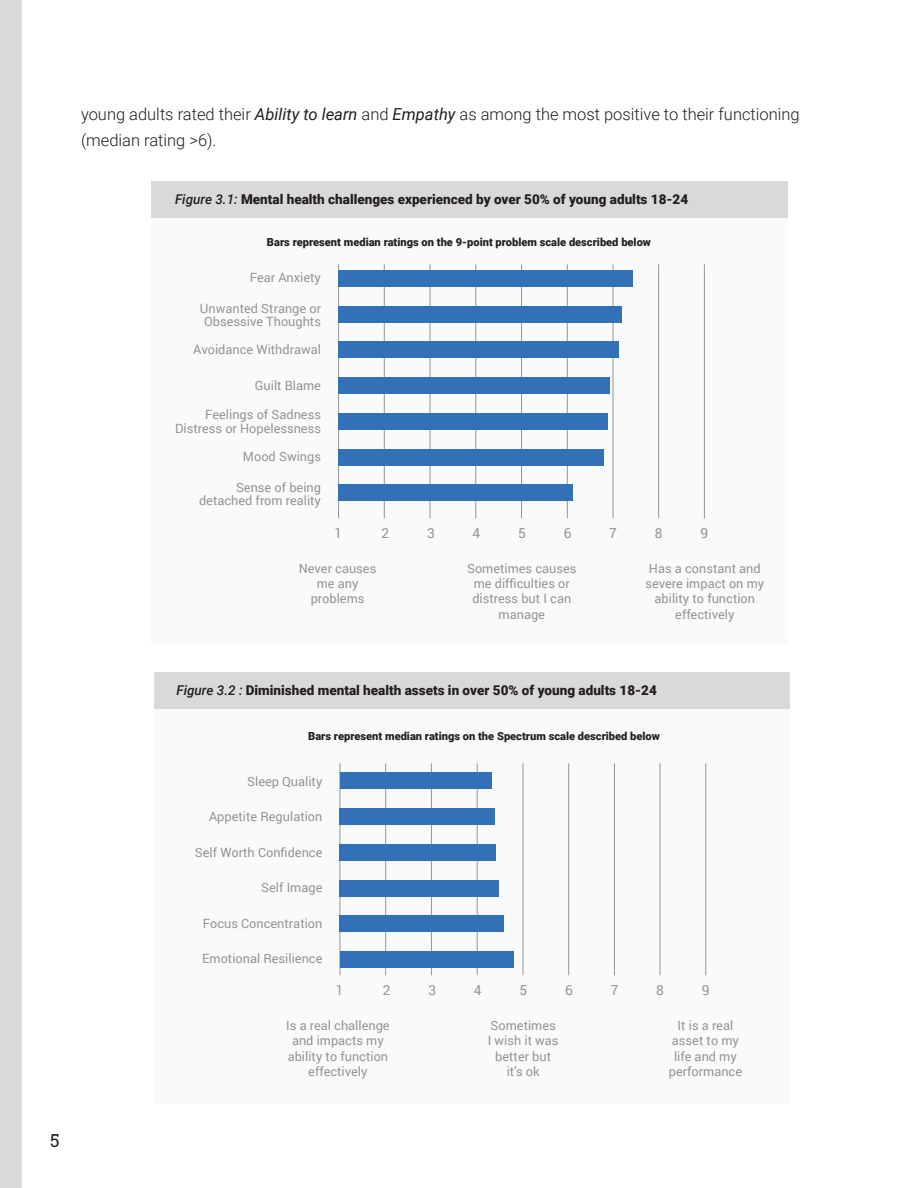
<style>
.page{position:relative;width:918px;height:1188px;background:#fff}
.page>*{position:absolute;margin:0;border:0;box-sizing:border-box;transform-origin:0 0}
.t1{font:18px "Roboto Slab";color:#231f20}
.t2{font:300 16.5px/25.5px "Roboto";color:#231f20}
.t3{font:13.8px "Roboto";color:#939598}
.t4{font:900 13.5px "Roboto";color:#231f20}
.t5{font:12.75px/15.3px "Roboto";color:#939598;text-align:center}
.t6{font:900 11.1px "Roboto";color:#231f20}
.s1{font-weight:400;font-style:italic}
.s2{font-weight:500;font-style:italic}
</style>
<div class="page">
<div style="left:0;top:0;width:22px;height:1188px;background:#dad9d8"></div>
<div style="left:151px;top:211px;width:637px;height:434px;background:#f9fafa"></div>
<div style="left:151px;top:181px;width:637px;height:37px;background:#dad9d8"></div>
<hr style="left:338px;top:264px;width:1px;height:254px;background:#939598">
<hr style="left:384px;top:264px;width:1px;height:254px;background:#939598">
<hr style="left:430px;top:264px;width:1px;height:254px;background:#939598">
<hr style="left:567px;top:264px;width:1px;height:254px;background:#939598">
<hr style="left:658px;top:264px;width:1px;height:254px;background:#939598">
<hr style="left:613px;top:264px;width:1px;height:254px;background:#939598">
<hr style="left:704px;top:264px;width:1px;height:254px;background:#939598">
<hr style="left:521px;top:264px;width:1px;height:254px;background:#939598">
<hr style="left:476px;top:264px;width:1px;height:254px;background:#939598">
<div style="left:338px;top:449px;width:266px;height:17px;background:#3270b7"></div>
<div style="left:338px;top:485px;width:235px;height:16px;background:#3270b7"></div>
<div style="left:338px;top:414px;width:270px;height:16px;background:#3270b7"></div>
<div style="left:338px;top:377px;width:272px;height:17px;background:#3270b7"></div>
<div style="left:338px;top:342px;width:281px;height:16px;background:#3270b7"></div>
<div style="left:338px;top:306px;width:284px;height:16px;background:#3270b7"></div>
<div style="left:338px;top:270px;width:295px;height:17px;background:#3270b7"></div>
<div style="left:154px;top:702px;width:635px;height:402px;background:#f9fafa"></div>
<div style="left:154px;top:672px;width:635px;height:36px;background:#dad9d8"></div>
<hr style="left:340px;top:763px;width:1px;height:212px;background:#939598">
<hr style="left:385px;top:763px;width:1px;height:212px;background:#939598">
<hr style="left:431px;top:763px;width:1px;height:212px;background:#939598">
<hr style="left:568px;top:763px;width:1px;height:212px;background:#939598">
<hr style="left:660px;top:763px;width:1px;height:212px;background:#939598">
<hr style="left:614px;top:763px;width:1px;height:212px;background:#939598">
<hr style="left:706px;top:763px;width:1px;height:212px;background:#939598">
<hr style="left:523px;top:763px;width:1px;height:212px;background:#939598">
<hr style="left:477px;top:763px;width:1px;height:212px;background:#939598">
<div style="left:340px;top:772px;width:151px;height:17px;background:#3270b7"></div>
<div style="left:340px;top:808px;width:155px;height:16px;background:#3270b7"></div>
<div style="left:340px;top:844px;width:156px;height:17px;background:#3270b7"></div>
<div style="left:340px;top:880px;width:159px;height:16px;background:#3270b7"></div>
<div style="left:340px;top:916px;width:164px;height:16px;background:#3270b7"></div>
<div style="left:340px;top:951px;width:173px;height:17px;background:#3270b7"></div>
<p class="t2" style="left:81px;top:101px;width:720px">young adults rated their <span class="s1">Ability to learn</span> and <span class="s1">Empathy</span> as among the most positive to their functioning (median rating &gt;6).</p>
<p class="t4" style="left:175px;top:190px;width:515px"><span class="s2">Figure 3.1:</span> Mental health challenges experienced by over 50% of young adults 18-24</p>
<p class="t6" style="left:267px;top:234px;width:386px">Bars represent median ratings on the 9-point problem scale described below</p>
<p class="t5" style="left:250px;top:269px;width:73px">Fear Anxiety</p>
<p class="t5" style="left:200px;top:301px;width:123px;line-height:13.5px">Unwanted Strange or<br>Obsessive Thoughts</p>
<p class="t5" style="left:193px;top:341px;width:129px">Avoidance Withdrawal</p>
<p class="t5" style="left:255px;top:377px;width:68px">Guilt Blame</p>
<p class="t5" style="left:175px;top:407px;width:147px;line-height:13.5px;text-align:right">Feelings of Sadness<br>Distress or Hopelessness</p>
<p class="t5" style="left:243px;top:448px;width:80px">Mood Swings</p>
<p class="t5" style="left:199px;top:480px;width:124px;line-height:13.5px;text-align:right">Sense of being detached from reality</p>
<p class="t3" style="left:335px;top:524px;width:9px">1</p>
<p class="t3" style="left:381px;top:524px;width:9px">2</p>
<p class="t3" style="left:427px;top:524px;width:9px">3</p>
<p class="t3" style="left:473px;top:524px;width:9px">4</p>
<p class="t3" style="left:518px;top:524px;width:9px">5</p>
<p class="t3" style="left:564px;top:524px;width:9px">6</p>
<p class="t3" style="left:609px;top:524px;width:9px">7</p>
<p class="t3" style="left:655px;top:524px;width:9px">8</p>
<p class="t3" style="left:700px;top:524px;width:9px">9</p>
<p class="t5" style="left:299px;top:560px;width:79px">Never causes me any problems</p>
<p class="t5" style="left:467px;top:560px;width:111px">Sometimes causes me difficulties or distress but I can manage</p>
<p class="t5" style="left:645px;top:560px;width:120px">Has a constant and severe impact on my ability to function effectively</p>
<h1 class="t1" style="left:50px;top:1128px;width:11px">5</h1>
<p class="t4" style="left:176px;top:681px;width:482px"><span class="s2">Figure 3.2 :</span> Diminished mental health assets in over 50% of young adults 18-24</p>
<p class="t6" style="left:308px;top:728px;width:353px">Bars represent median ratings on the Spectrum scale described below</p>
<p class="t5" style="left:247px;top:773px;width:77px">Sleep Quality</p>
<p class="t5" style="left:209px;top:808px;width:115px">Appetite Regulation</p>
<p class="t5" style="left:195px;top:844px;width:129px">Self Worth Confidence</p>
<p class="t5" style="left:261px;top:879px;width:63px">Self Image</p>
<p class="t5" style="left:203px;top:915px;width:121px">Focus Concentration</p>
<p class="t5" style="left:202px;top:950px;width:122px">Emotional Resilience</p>
<p class="t3" style="left:336px;top:981px;width:9px">1</p>
<p class="t3" style="left:383px;top:981px;width:9px">2</p>
<p class="t3" style="left:428px;top:981px;width:9px">3</p>
<p class="t3" style="left:474px;top:981px;width:9px">4</p>
<p class="t3" style="left:520px;top:981px;width:9px">5</p>
<p class="t3" style="left:565px;top:981px;width:9px">6</p>
<p class="t3" style="left:611px;top:981px;width:9px">7</p>
<p class="t3" style="left:656px;top:981px;width:9px">8</p>
<p class="t3" style="left:702px;top:981px;width:9px">9</p>
<p class="t5" style="left:286px;top:1017px;width:105px">Is a real challenge and impacts my ability to function effectively</p>
<p class="t5" style="left:488px;top:1017px;width:72px">Sometimes<br>I wish it was better but it's ok</p>
<p class="t5" style="left:669px;top:1017px;width:75px">It is a real asset to my life and my performance</p>
</div>
